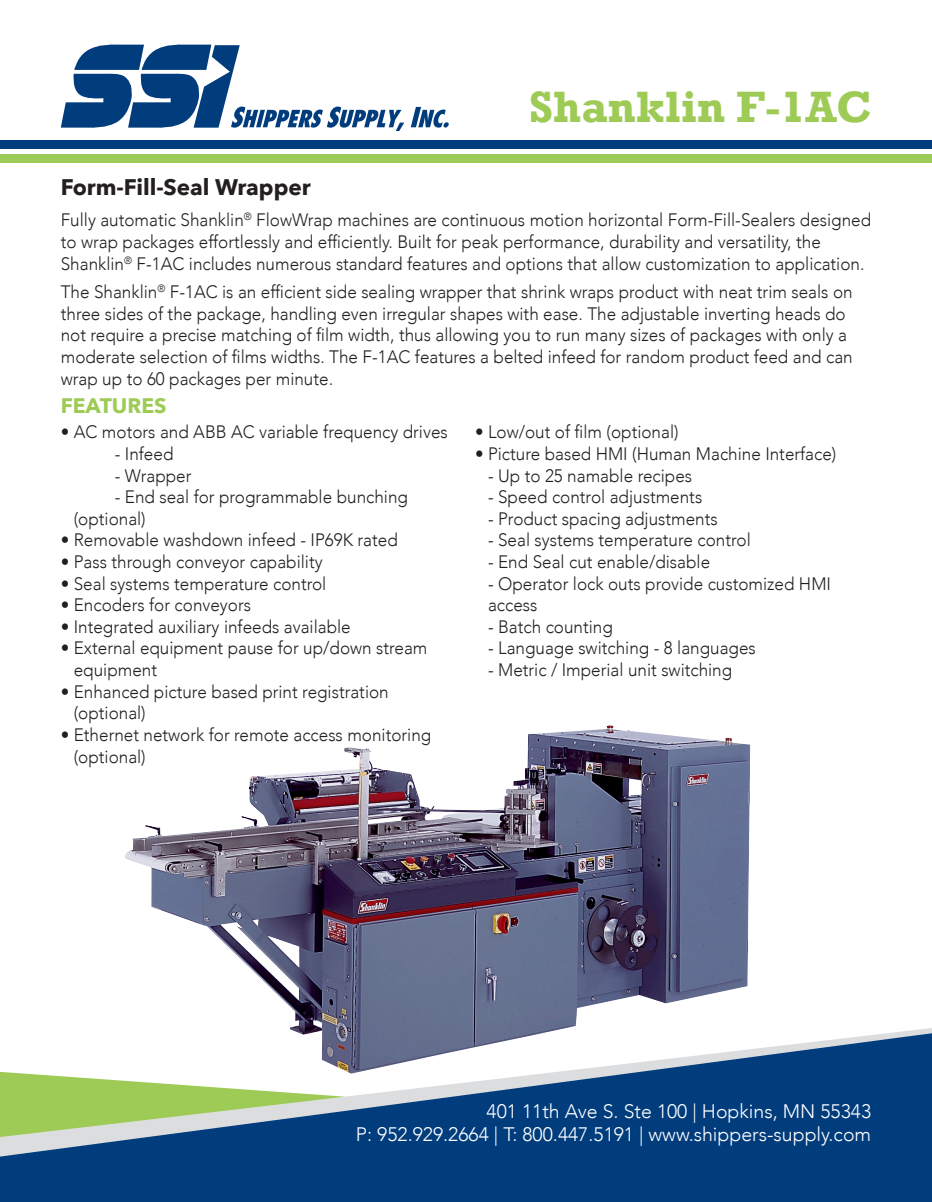
<style>
.page{position:relative;width:932px;height:1202px;background:#fff}
.page>*{position:absolute;margin:0;border:0;box-sizing:border-box;transform-origin:0 0}
.t1{font:700 45px "Rockwell";color:#9ecb55}
.t2{font:700 22.5px "Avenir Next";color:#231f20}
.t3{font:700 21px "Avenir Next";color:#9ecb55}
.t4{font:300 19.5px/23.4px "Avenir";color:#fff;text-align:right}
.t5{font:300 18px/21.6px "Avenir";color:#231f20;scale:.95 1}
</style>
<div class="page">
<div style="left:0;top:141px;width:932px;height:8px;background:#013d7d"></div>
<div style="left:0;top:155px;width:932px;height:8px;background:#9ecb55"></div>
<svg style="left:61px;top:44px;width:343px;height:87px"></svg>
<svg style="left:411px;top:107px;width:38px;height:21px"></svg>
<svg style="left:0;top:1030px;width:932px;height:172px;background:#37688d"></svg>
<img style="left:124px;top:725px;width:626px;height:348px">
<p class="t1" style="left:529px;top:80px;width:343px">Shanklin F-1AC</p>
<p class="t2" style="left:61px;top:168px;width:251px">Form-Fill-Seal Wrapper</p>
<p class="t5" style="left:61px;top:209px;width:854px">Fully automatic Shanklin<sup>®</sup> FlowWrap machines are continuous motion horizontal Form-Fill-Sealers designed to wrap packages effortlessly and efficiently. Built for peak performance, durability and versatility, the<br>Shanklin<sup>®</sup> F-1AC includes numerous standard features and options that allow customization to application.</p>
<p class="t5" style="left:61px;top:281px;width:835px">The Shanklin<sup>®</sup> F-1AC is an efficient side sealing wrapper that shrink wraps product with neat trim seals on three sides of the package, handling even irregular shapes with ease. The adjustable inverting heads do not require a precise matching of film width, thus allowing you to run many sizes of packages with only a moderate selection of films widths. The F-1AC features a belted infeed for random product feed and can wrap up to 60 packages per minute.</p>
<p class="t5" style="left:61px;top:421px;width:409px">• AC motors and ABB AC variable frequency drives</p>
<p class="t5" style="left:115px;top:443px;width:63px">- Infeed</p>
<p class="t5" style="left:115px;top:464px;width:82px">- Wrapper</p>
<p class="t5" style="left:74px;top:486px;width:353px;text-indent:41px">- End seal for programmable bunching (optional)</p>
<p class="t5" style="left:61px;top:529px;width:356px">• Removable washdown infeed - IP69K rated</p>
<p class="t5" style="left:61px;top:551px;width:277px">• Pass through conveyor capability</p>
<p class="t5" style="left:61px;top:572px;width:281px">• Seal systems temperature control</p>
<p class="t5" style="left:61px;top:594px;width:202px">• Encoders for conveyors</p>
<p class="t5" style="left:61px;top:616px;width:307px">• Integrated auxiliary infeeds available</p>
<p class="t5" style="left:74px;top:637px;width:374px;text-indent:-13px">• External equipment pause for up/down stream equipment</p>
<p class="t5" style="left:74px;top:680px;width:333px;text-indent:-13px">• Enhanced picture based print registration (optional)</p>
<p class="t5" style="left:74px;top:724px;width:378px;text-indent:-13px">• Ethernet network for remote access monitoring (optional)</p>
<p class="t3" style="left:61px;top:387px;width:107px">FEATURES</p>
<p class="t5" style="left:475px;top:421px;width:216px">• Low/out of film (optional)</p>
<p class="t5" style="left:475px;top:443px;width:382px">• Picture based HMI (Human Machine Interface)</p>
<p class="t5" style="left:488px;top:464px;width:216px">- Up to 25 namable recipes</p>
<p class="t5" style="left:488px;top:486px;width:227px">- Speed control adjustments</p>
<p class="t5" style="left:488px;top:508px;width:243px">- Product spacing adjustments</p>
<p class="t5" style="left:488px;top:529px;width:278px">- Seal systems temperature control</p>
<p class="t5" style="left:488px;top:551px;width:235px">- End Seal cut enable/disable</p>
<p class="t5" style="left:488px;top:572px;width:362px">- Operator lock outs provide customized HMI access</p>
<p class="t5" style="left:488px;top:616px;width:133px">- Batch counting</p>
<p class="t5" style="left:488px;top:637px;width:283px">- Language switching - 8 languages</p>
<p class="t5" style="left:488px;top:659px;width:259px">- Metric / Imperial unit switching</p>
<p class="t4" style="left:356px;top:1099px;width:517px">401 11th Ave S. Ste 100 | Hopkins, MN 55343<br>P: 952.929.2664 | T: 800.447.5191 | www.shippers-supply.com</p>
</div>
